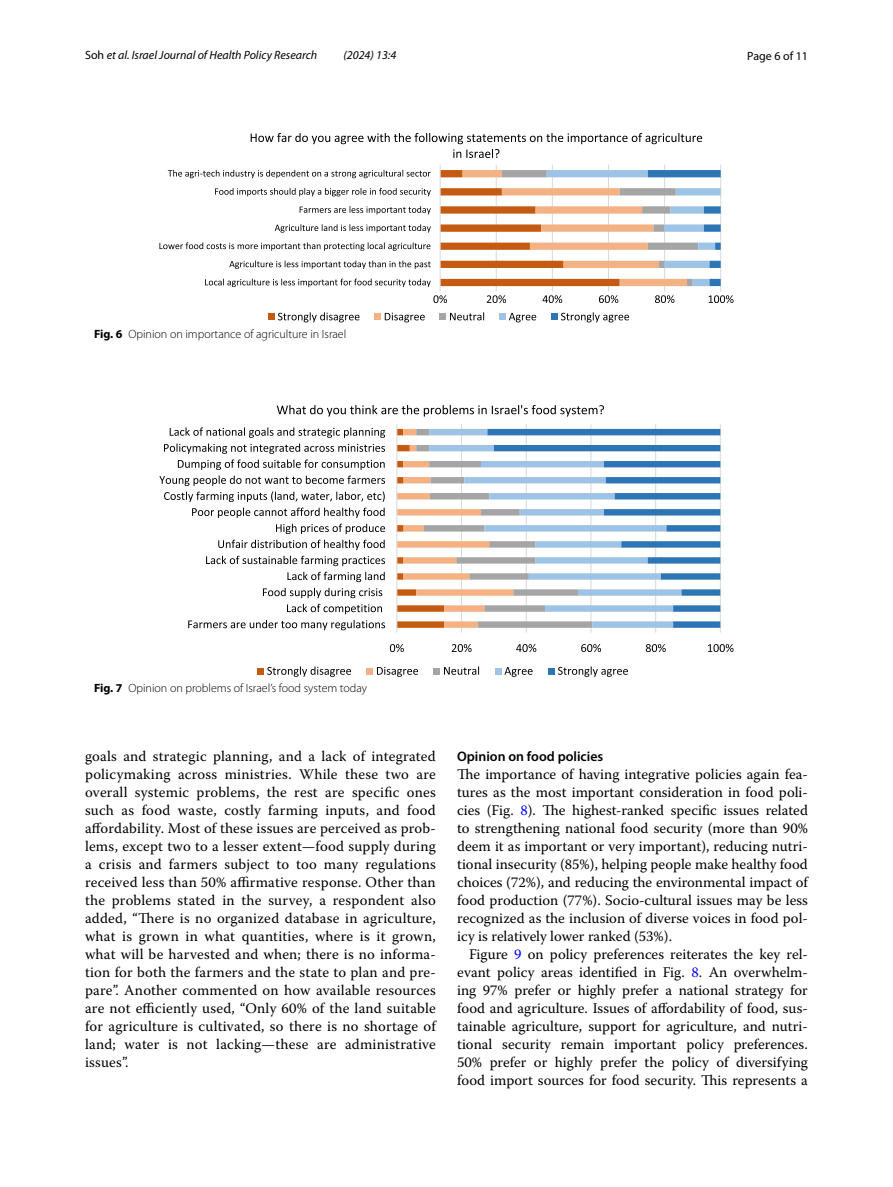
<style>
.page{position:relative;width:893px;height:1187px;background:#fff}
.page>*{position:absolute;margin:0;border:0;box-sizing:border-box;transform-origin:0 0}
.t1{font:14.7px/18px "Warnock Pro";letter-spacing:.005em;color:#000;text-align:justify}
.t2{font:600 13.8px "Myriad Pro";color:#000}
.t3{font:300 12px "Myriad Pro";color:#000}
.t4{font:italic 12px "Myriad Pro";color:#000}
.t5{font:12px "Myriad Pro";color:#000}
.s1{font-style:normal}
.s2{font-weight:700}
.s3{color:#00f}
</style>
<div class="page">
<hr style="left:496px;top:165px;width:1px;height:126px;background:#d9d9d9">
<hr style="left:552px;top:165px;width:1px;height:126px;background:#d9d9d9">
<hr style="left:608px;top:165px;width:1px;height:126px;background:#d9d9d9">
<hr style="left:664px;top:165px;width:1px;height:126px;background:#d9d9d9">
<hr style="left:720px;top:165px;width:1px;height:126px;background:#d9d9d9">
<svg style="left:441px;top:170px;width:280px;height:116px"></svg>
<hr style="left:440px;top:165px;width:1px;height:126px;background:#d9d9d9">
<svg style="left:433px;top:295px;width:14px;height:8px"></svg>
<svg style="left:487px;top:295px;width:19px;height:8px"></svg>
<svg style="left:543px;top:295px;width:19px;height:8px"></svg>
<svg style="left:599px;top:295px;width:19px;height:8px"></svg>
<svg style="left:655px;top:295px;width:19px;height:8px"></svg>
<svg style="left:709px;top:295px;width:24px;height:8px"></svg>
<svg style="left:205px;top:278px;width:226px;height:9px"></svg>
<svg style="left:229px;top:260px;width:202px;height:9px"></svg>
<svg style="left:159px;top:242px;width:271px;height:9px"></svg>
<svg style="left:275px;top:224px;width:156px;height:9px"></svg>
<svg style="left:300px;top:206px;width:131px;height:8px"></svg>
<svg style="left:215px;top:188px;width:216px;height:8px"></svg>
<svg style="left:168px;top:170px;width:263px;height:8px"></svg>
<svg style="left:251px;top:133px;width:451px;height:25px"></svg>
<div style="left:268px;top:313px;width:7px;height:7px;background:#c55a11"></div>
<svg style="left:278px;top:312px;width:82px;height:10px"></svg>
<div style="left:374px;top:313px;width:7px;height:7px;background:#f4b183"></div>
<svg style="left:385px;top:313px;width:40px;height:9px"></svg>
<div style="left:440px;top:313px;width:6px;height:7px;background:#a5a5a5"></div>
<svg style="left:450px;top:312px;width:34px;height:8px"></svg>
<div style="left:499px;top:313px;width:7px;height:7px;background:#9dc3e6"></div>
<svg style="left:509px;top:313px;width:27px;height:9px"></svg>
<div style="left:551px;top:313px;width:7px;height:7px;background:#2e75b6"></div>
<svg style="left:561px;top:312px;width:68px;height:10px"></svg>
<hr style="left:461px;top:424px;width:1px;height:208px;background:#d9d9d9">
<hr style="left:526px;top:424px;width:1px;height:208px;background:#d9d9d9">
<hr style="left:590px;top:424px;width:1px;height:208px;background:#d9d9d9">
<hr style="left:655px;top:424px;width:1px;height:208px;background:#d9d9d9">
<hr style="left:720px;top:424px;width:1px;height:208px;background:#d9d9d9">
<svg style="left:397px;top:429px;width:32px;height:198px"></svg>
<svg style="left:429px;top:429px;width:58px;height:198px"></svg>
<svg style="left:487px;top:429px;width:233px;height:198px"></svg>
<hr style="left:396px;top:424px;width:1px;height:208px;background:#d9d9d9">
<svg style="left:390px;top:644px;width:14px;height:8px"></svg>
<svg style="left:452px;top:644px;width:20px;height:8px"></svg>
<svg style="left:516px;top:644px;width:20px;height:8px"></svg>
<svg style="left:581px;top:644px;width:20px;height:8px"></svg>
<svg style="left:646px;top:644px;width:20px;height:8px"></svg>
<svg style="left:708px;top:644px;width:25px;height:8px"></svg>
<svg style="left:188px;top:620px;width:197px;height:10px"></svg>
<svg style="left:263px;top:588px;width:119px;height:26px"></svg>
<svg style="left:159px;top:427px;width:226px;height:155px"></svg>
<svg style="left:277px;top:405px;width:327px;height:11px"></svg>
<div style="left:257px;top:667px;width:7px;height:7px;background:#c55a11"></div>
<svg style="left:267px;top:666px;width:84px;height:10px"></svg>
<div style="left:366px;top:667px;width:7px;height:7px;background:#f4b183"></div>
<svg style="left:377px;top:666px;width:41px;height:10px"></svg>
<div style="left:433px;top:667px;width:7px;height:7px;background:#a5a5a5"></div>
<svg style="left:444px;top:666px;width:35px;height:8px"></svg>
<div style="left:495px;top:667px;width:6px;height:7px;background:#9dc3e6"></div>
<svg style="left:504px;top:667px;width:29px;height:9px"></svg>
<div style="left:548px;top:667px;width:7px;height:7px;background:#2e75b6"></div>
<svg style="left:558px;top:666px;width:70px;height:10px"></svg>
<p class="t4" style="left:85px;top:48px;width:234px"><span class="s1">Soh</span> et al. Israel Journal of Health Policy Research</p>
<p class="t4" style="left:343px;top:48px;width:54px">(2024) 13:4</p>
<p class="t5" style="left:747px;top:48px;width:62px">Page 6 of 11</p>
<p class="t3" style="left:94px;top:327px;width:254px"><span class="s2">Fig. 6</span> Opinion on importance of agriculture in Israel</p>
<p class="t3" style="left:94px;top:681px;width:275px"><span class="s2">Fig. 7</span> Opinion on problems of Israel’s food system today</p>
<p class="t1" style="left:85px;top:747px;width:352px">goals and strategic planning, and a lack of integrated policymaking across ministries. While these two are overall systemic problems, the rest are specific ones such as food waste, costly farming inputs, and food affordability. Most of these issues are perceived as prob&shy;lems, except two to a lesser extent—food supply during a crisis and farmers subject to too many regulations received less than 50% affirmative response. Other than the problems stated in the survey, a respondent also added, “There is no organized database in agriculture, what is grown in what quantities, where is it grown, what will be harvested and when; there is no informa&shy;tion for both the farmers and the state to plan and pre&shy;pare”. Another commented on how available resources are not efficiently used, “Only 60% of the land suitable for agriculture is cultivated, so there is no shortage of land; water is not lacking—these are administrative issues”.</p>
<p class="t2" style="left:457px;top:747px;width:148px">Opinion on food policies</p>
<p class="t1" style="left:457px;top:764px;width:352px">The importance of having integrative policies again fea&shy;tures as the most important consideration in food poli&shy;cies (Fig. <span class="s3">8</span>). The highest-ranked specific issues related to strengthening national food security (more than 90% deem it as important or very important), reducing nutri&shy;tional insecurity (85%), helping people make healthy food choices (72%), and reducing the environmental impact of food production (77%). Socio-cultural issues may be less recognized as the inclusion of diverse voices in food pol&shy;icy is relatively lower ranked (53%).</p>
<p class="t1" style="left:457px;top:944px;width:352px;text-indent:12px">Figure <span class="s3">9</span> on policy preferences reiterates the key rel&shy;evant policy areas identified in Fig. <span class="s3">8</span>. An overwhelm&shy;ing 97% prefer or highly prefer a national strategy for food and agriculture. Issues of affordability of food, sus&shy;tainable agriculture, support for agriculture, and nutri&shy;tional security remain important policy preferences.<br>50% prefer or highly prefer the policy of diversifying food import sources for food security. This represents a</p>
</div>
